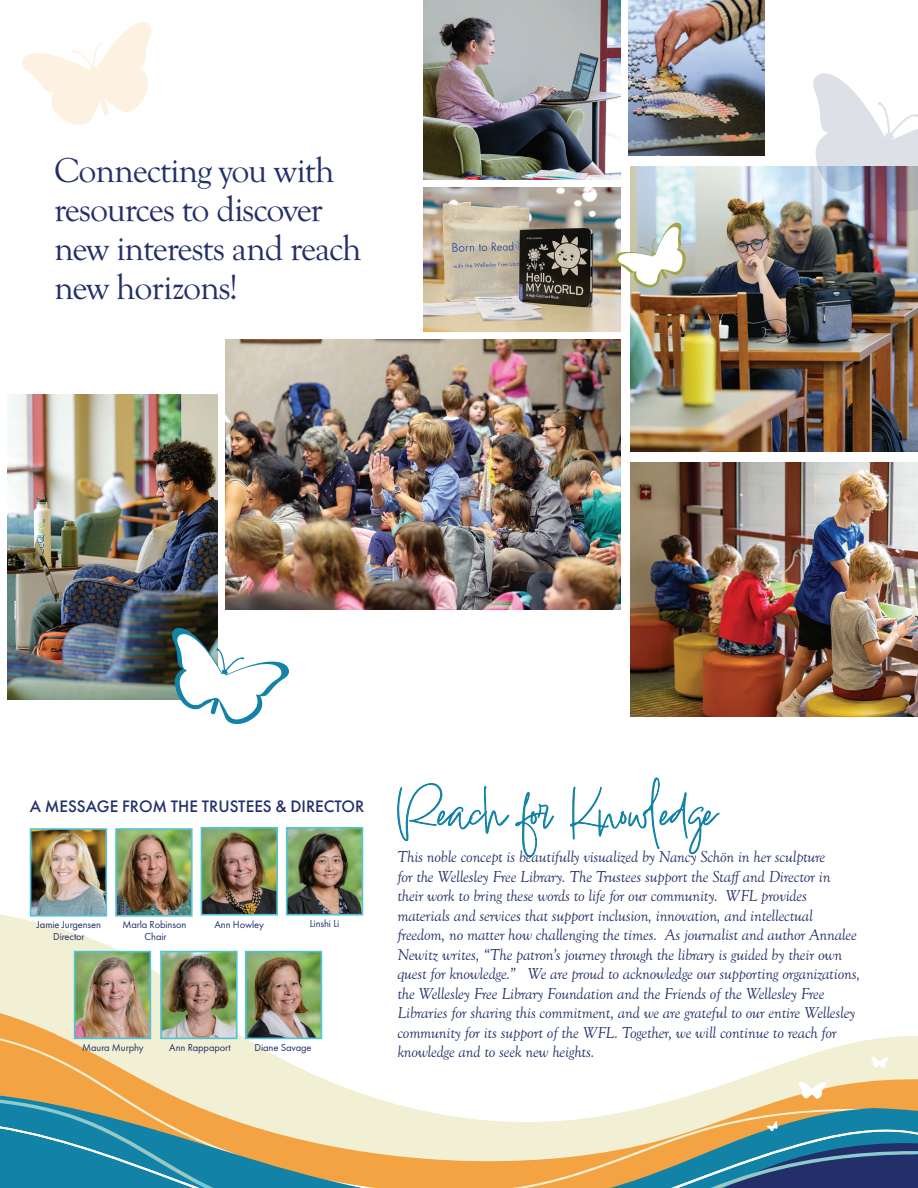
<style>
.page{position:relative;width:918px;height:1188px;background:#fff}
.page>*{position:absolute;margin:0;border:0;box-sizing:border-box;transform-origin:0 0}
.t1{font:35.85px/39px "Goudy Old Sty";letter-spacing:-.03em;color:#232f69}
.t2{font:500 17.25px "Futura PT";color:#232f69}
.t3{font:italic 16.5px/19.5px "Goudy Old Sty";letter-spacing:-.01em;color:#232f69}
.t4{font:10.5px/12px "Futura PT";letter-spacing:-.01em;color:#232f69;text-align:center}
</style>
<div class="page">
<img style="left:630px;top:167px;width:288px;height:285px">
<img style="left:226px;top:339px;width:394px;height:270px">
<svg style="left:0;top:827px;width:531px;height:158px"></svg>
<svg style="left:0;top:985px;width:323px;height:14px"></svg>
<svg style="left:0;top:999px;width:918px;height:52px"></svg>
<svg style="left:0;top:1051px;width:918px;height:137px"></svg>
<svg style="left:856px;top:1068px;width:6px;height:4px"></svg>
<img style="left:423px;top:0;width:197px;height:179px">
<img style="left:630px;top:462px;width:288px;height:255px">
<img style="left:8px;top:395px;width:210px;height:304px">
<img style="left:33px;top:831px;width:71px;height:83px">
<div style="left:30px;top:828px;width:77px;height:89px;border:2px solid #51c5d7"></div>
<img style="left:204px;top:830px;width:71px;height:83px">
<div style="left:201px;top:827px;width:77px;height:89px;border:2px solid #51c5d7"></div>
<img style="left:118px;top:831px;width:72px;height:83px">
<div style="left:115px;top:828px;width:78px;height:89px;border:2px solid #51c5d7"></div>
<img style="left:248px;top:954px;width:71px;height:82px">
<div style="left:245px;top:951px;width:77px;height:88px;border:2px solid #51c5d7"></div>
<img style="left:289px;top:830px;width:71px;height:83px">
<div style="left:286px;top:827px;width:77px;height:89px;border:2px solid #51c5d7"></div>
<img style="left:163px;top:954px;width:72px;height:82px">
<div style="left:160px;top:951px;width:78px;height:88px;border:2px solid #51c5d7"></div>
<img style="left:77px;top:954px;width:71px;height:82px">
<div style="left:74px;top:951px;width:77px;height:88px;border:2px solid #51c5d7"></div>
<svg style="left:397px;top:777px;width:323px;height:80px"></svg>
<img style="left:628px;top:0;width:137px;height:156px">
<svg style="left:812px;top:73px;width:106px;height:141px"></svg>
<svg style="left:171px;top:628px;width:118px;height:96px"></svg>
<svg style="left:22px;top:22px;width:130px;height:103px"></svg>
<svg style="left:871px;top:1057px;width:18px;height:11px"></svg>
<svg style="left:798px;top:1081px;width:28px;height:18px"></svg>
<svg style="left:767px;top:1121px;width:11px;height:10px"></svg>
<img style="left:423px;top:188px;width:197px;height:143px">
<svg style="left:613px;top:223px;width:73px;height:65px"></svg>
<p class="t1" style="left:54px;top:151px;width:309px">Connecting you with resources to discover new interests and reach new horizons!</p>
<p class="t2" style="left:30px;top:796px;width:336px">A MESSAGE FROM THE TRUSTEES &amp; DIRECTOR</p>
<p class="t4" style="left:37px;top:918px;width:66px">Jamie Jurgensen<br>Director</p>
<p class="t4" style="left:122px;top:918px;width:65px">Marla Robinson</p>
<p class="t4" style="left:215px;top:918px;width:51px">Ann Howley</p>
<p class="t4" style="left:145px;top:930px;width:24px">Chair</p>
<p class="t4" style="left:310px;top:917px;width:31px">Linshi Li</p>
<p class="t4" style="left:82px;top:1041px;width:63px">Maura Murphy</p>
<p class="t4" style="left:169px;top:1041px;width:63px">Ann Rappaport</p>
<p class="t4" style="left:255px;top:1041px;width:59px">Diane Savage</p>
<p class="t3" style="left:397px;top:848px;width:464px">This noble concept is beautifully visualized by Nancy Schön in her sculpture<br>for the Wellesley Free Library. The Trustees support the Staff and Director in their work to bring these words to life for our community. WFL provides materials and services that support inclusion, innovation, and intellectual freedom, no matter how challenging the times. As journalist and author Annalee Newitz writes, “The patron’s journey through the library is guided by their own quest for knowledge.” We are proud to acknowledge our supporting organizations, the Wellesley Free Library Foundation and the Friends of the Wellesley Free Libraries for sharing this commitment, and we are grateful to our entire Wellesley community for its support of the WFL. Together, we will continue to reach for knowledge and to seek new heights.</p>
</div>
